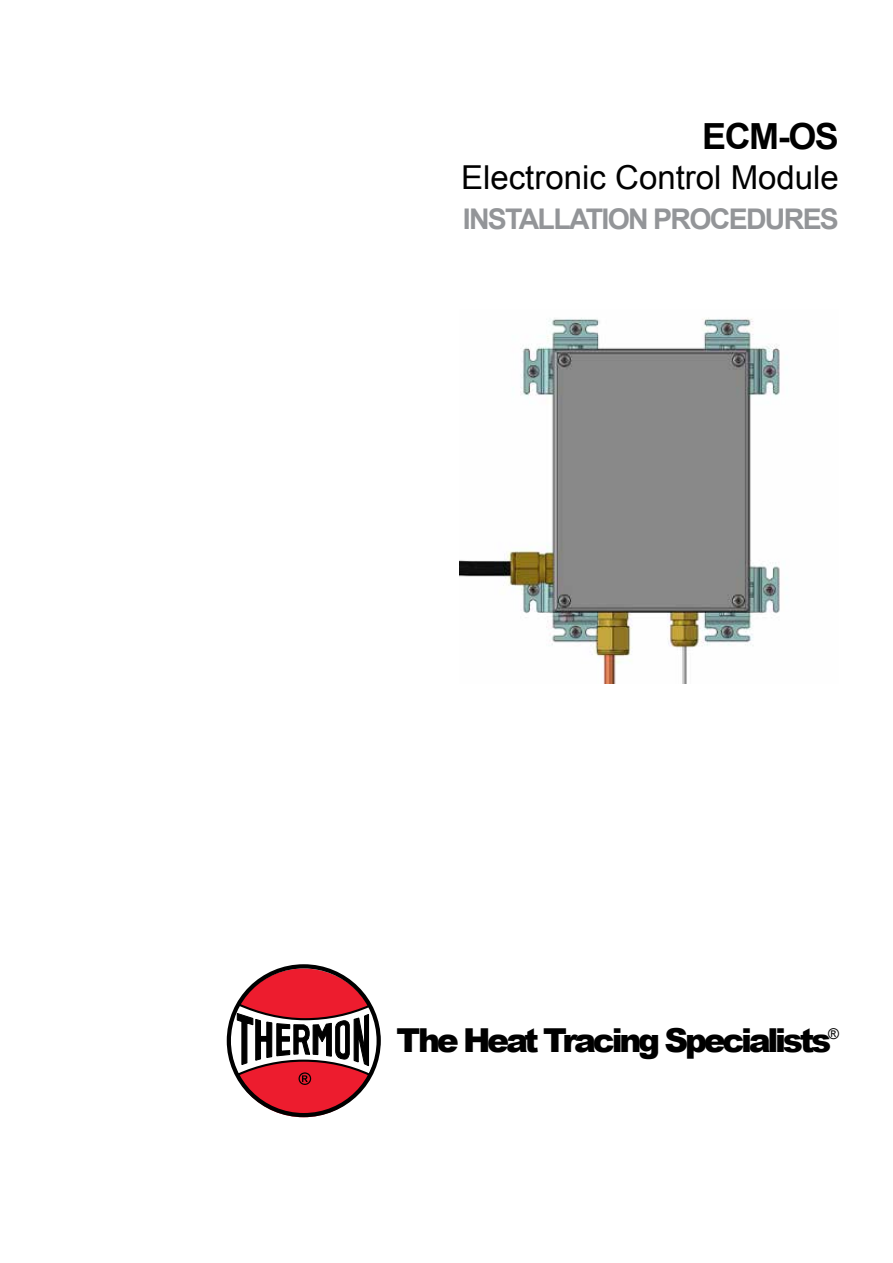
<style>
.page{position:relative;width:893px;height:1263px;background:#fff}
.page>*{position:absolute;margin:0;border:0;box-sizing:border-box;transform-origin:0 0}
.t1{font:700 36px "Arial";color:#000}
.t2{font:900 33px "Arial";letter-spacing:-.1em;color:#000}
.t3{font:33px "Arial";color:#000}
.t4{font:700 28.5px "Arial";letter-spacing:-.06em;color:#939598}
.t5{font:14.85px "Arial";color:#000}
</style>
<div class="page">
<div style="left:229px;top:968px;width:149px;height:149px;background:#ed1c2e;border-radius:50%"></div>
<svg style="left:227px;top:1001px;width:154px;height:84px"></svg>
<div style="left:227px;top:964px;width:154px;height:153px;border:4px solid #000;border-radius:50%"></div>
<img style="left:459px;top:317px;width:321px;height:366px">
<p class="t1" style="left:702px;top:113px;width:138px">ECM-OS</p>
<p class="t3" style="left:461px;top:156px;width:379px">Electronic Control Module</p>
<p class="t4" style="left:463px;top:200px;width:378px">INSTALLATION PROCEDURES</p>
<p class="t2" style="left:397px;top:1016px;width:436px">The Heat Tracing Specialists</p>
<p class="t5" style="left:828px;top:1024px;width:12px">®</p>
</div>
